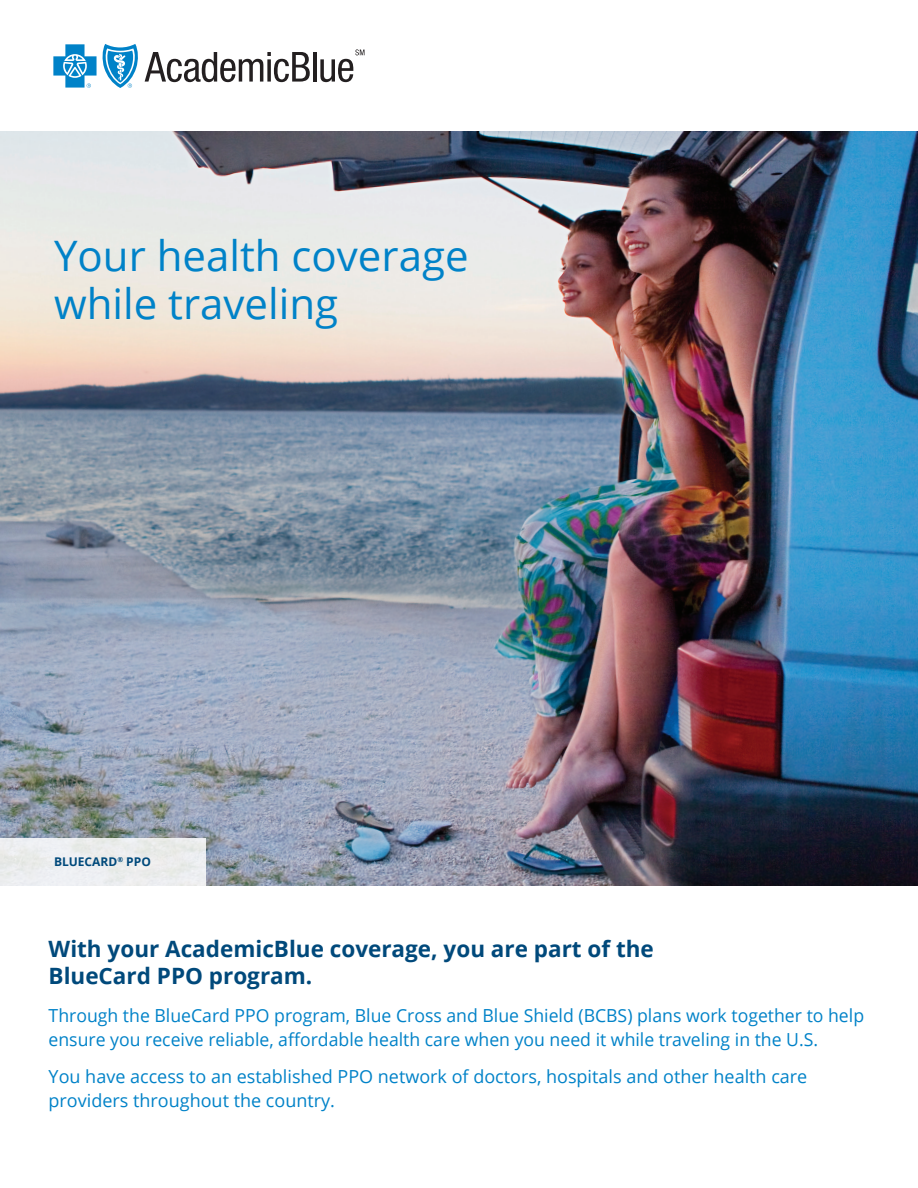
<style>
.page{position:relative;width:918px;height:1188px;background:#fff}
.page>*{position:absolute;margin:0;border:0;box-sizing:border-box;transform-origin:0 0}
.t1{font:42px/48px "Open Sans";color:#0082c8}
.t2{font:700 22.5px/27px "Open Sans";color:#00497b}
.t3{font:18px/24px "Open Sans";color:#0082c8}
.t4{font:700 12px "Open Sans";color:#00497b}
</style>
<div class="page">
<img style="left:0;top:132px;width:918px;height:753px">
<div style="left:0;top:838px;width:206px;height:47px;background:#ecedee"></div>
<svg style="left:145px;top:52px;width:165px;height:30px"></svg>
<hr style="left:313px;top:52px;width:4px;height:30px;background:#231f20">
<svg style="left:320px;top:49px;width:44px;height:33px"></svg>
<svg style="left:53px;top:44px;width:85px;height:44px"></svg>
<h1 class="t1" style="left:54px;top:231px;width:416px">Your health coverage while traveling</h1>
<p class="t4" style="left:54px;top:853px;width:98px">BLUECARD<sup>®</sup> PPO</p>
<p class="t2" style="left:49px;top:935px;width:607px">With your AcademicBlue coverage, you are part of the<br>BlueCard PPO program.</p>
<p class="t3" style="left:49px;top:1003px;width:817px">Through the BlueCard PPO program, Blue Cross and Blue Shield (BCBS) plans work together to help ensure you receive reliable, affordable health care when you need it while traveling in the U.S.</p>
<p class="t3" style="left:49px;top:1064px;width:760px">You have access to an established PPO network of doctors, hospitals and other health care providers throughout the country.</p>
</div>
